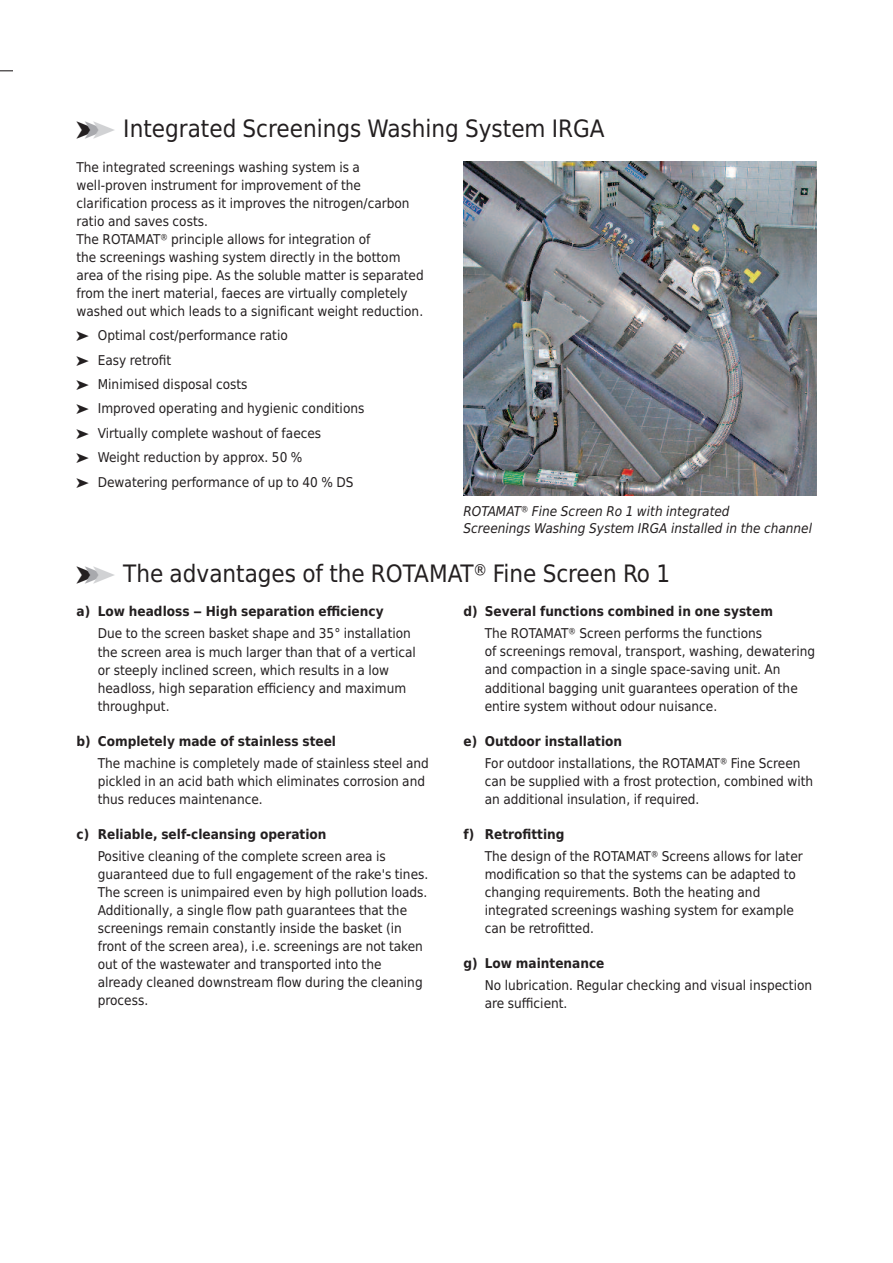
<style>
.page{position:relative;width:893px;height:1263px;background:#fff}
.page>*{position:absolute;margin:0;border:0;box-sizing:border-box;transform-origin:0 0}
.t1{font:24px "Huber Tec";color:#231f20}
.t2{font:24px "Huber Tec";color:#a8a9ad}
.t3{font:13.5px/18px "Huber Tec";color:#231f20}
.t4{font:700 13.5px "Huber Tec";color:#231f20}
.t5{font:italic 13.5px/16.5px "Huber Tec";color:#231f20}
.s1{color:#a8a9ad}
</style>
<div class="page">
<svg style="left:0;top:71px;width:13px;height:1px"></svg>
<img style="left:463px;top:162px;width:353px;height:333px">
<h1 class="t1" style="left:77px;top:115px;width:530px">➤<span class="s1">➤</span> Integrated Screenings Washing System IRGA</h1>
<p class="t3" style="left:77px;top:158px;width:349px">The integrated screenings washing system is a well-proven instrument for improvement of the clarification process as it improves the nitrogen/carbon ratio and saves costs.<br>The ROTAMAT® principle allows for integration of<br>the screenings washing system directly in the bottom area of the rising pipe. As the soluble matter is separated from the inert material, faeces are virtually completely washed out which leads to a significant weight reduction.</p>
<p class="t3" style="left:77px;top:323px;width:289px;line-height:24.5px">➤ Optimal cost/performance ratio<br>➤ Easy retrofit<br>➤ Minimised disposal costs<br>➤ Improved operating and hygienic conditions ➤ Virtually complete washout of faeces<br>➤ Weight reduction by approx. 50 %<br>➤ Dewatering performance of up to 40 % DS</p>
<p class="t5" style="left:463px;top:503px;width:350px">ROTAMAT® Fine Screen Ro 1 with integrated<br>Screenings Washing System IRGA installed in the channel</p>
<h1 class="t1" style="left:77px;top:559px;width:595px">➤ The advantages of the ROTAMAT® Fine Screen Ro 1</h1>
<p class="t4" style="left:77px;top:604px;width:309px">a) Low headloss – High separation efficiency</p>
<p class="t4" style="left:463px;top:604px;width:311px">d) Several functions combined in one system</p>
<p class="t3" style="left:98px;top:625px;width:315px">Due to the screen basket shape and 35° installation</p>
<p class="t3" style="left:485px;top:625px;width:279px">The ROTAMAT® Screen performs the functions</p>
<p class="t3" style="left:98px;top:643px;width:320px">the screen area is much larger than that of a vertical</p>
<p class="t3" style="left:485px;top:643px;width:332px">of screenings removal, transport, washing, dewatering</p>
<p class="t3" style="left:98px;top:661px;width:293px">or steeply inclined screen, which results in a low</p>
<p class="t3" style="left:485px;top:661px;width:297px">and compaction in a single space-saving unit. An</p>
<p class="t3" style="left:98px;top:679px;width:310px">headloss, high separation efficiency and maximum</p>
<p class="t3" style="left:485px;top:679px;width:315px">additional bagging unit guarantees operation of the</p>
<p class="t3" style="left:98px;top:697px;width:73px">throughput.</p>
<p class="t3" style="left:485px;top:697px;width:234px">entire system without odour nuisance.</p>
<p class="t4" style="left:77px;top:733px;width:261px">b) Completely made of stainless steel</p>
<p class="t4" style="left:463px;top:733px;width:160px">e) Outdoor installation</p>
<p class="t3" style="left:98px;top:754px;width:333px">The machine is completely made of stainless steel and</p>
<p class="t3" style="left:485px;top:754px;width:317px">For outdoor installations, the ROTAMAT® Fine Screen</p>
<p class="t3" style="left:98px;top:772px;width:329px">pickled in an acid bath which eliminates corrosion and</p>
<p class="t3" style="left:485px;top:772px;width:330px">can be supplied with a frost protection, combined with</p>
<p class="t3" style="left:98px;top:790px;width:166px">thus reduces maintenance.</p>
<p class="t3" style="left:485px;top:790px;width:216px">an additional insulation, if required.</p>
<p class="t4" style="left:77px;top:826px;width:251px">c) Reliable, self-cleansing operation</p>
<p class="t4" style="left:463px;top:826px;width:103px">f) Retrofitting</p>
<p class="t3" style="left:98px;top:847px;width:289px">Positive cleaning of the complete screen area is</p>
<p class="t3" style="left:485px;top:847px;width:320px">The design of the ROTAMAT® Screens allows for later</p>
<p class="t3" style="left:98px;top:865px;width:332px">guaranteed due to full engagement of the rake's tines.</p>
<p class="t3" style="left:485px;top:865px;width:313px">modification so that the systems can be adapted to</p>
<p class="t3" style="left:98px;top:883px;width:331px">The screen is unimpaired even by high pollution loads.</p>
<p class="t3" style="left:485px;top:883px;width:277px">changing requirements. Both the heating and</p>
<p class="t3" style="left:98px;top:901px;width:311px">Additionally, a single flow path guarantees that the</p>
<p class="t3" style="left:485px;top:901px;width:311px">integrated screenings washing system for example</p>
<p class="t3" style="left:98px;top:919px;width:306px">screenings remain constantly inside the basket (in</p>
<p class="t3" style="left:485px;top:919px;width:111px">can be retrofitted.</p>
<p class="t3" style="left:98px;top:937px;width:327px">front of the screen area), i.e. screenings are not taken out of the wastewater and transported into the already cleaned downstream flow during the cleaning process.</p>
<h1 class="t2" style="left:85px;top:559px;width:24px">➤</h1>
<p class="t4" style="left:463px;top:955px;width:142px">g) Low maintenance</p>
<p class="t3" style="left:485px;top:977px;width:329px">No lubrication. Regular checking and visual inspection are sufficient.</p>
</div>
